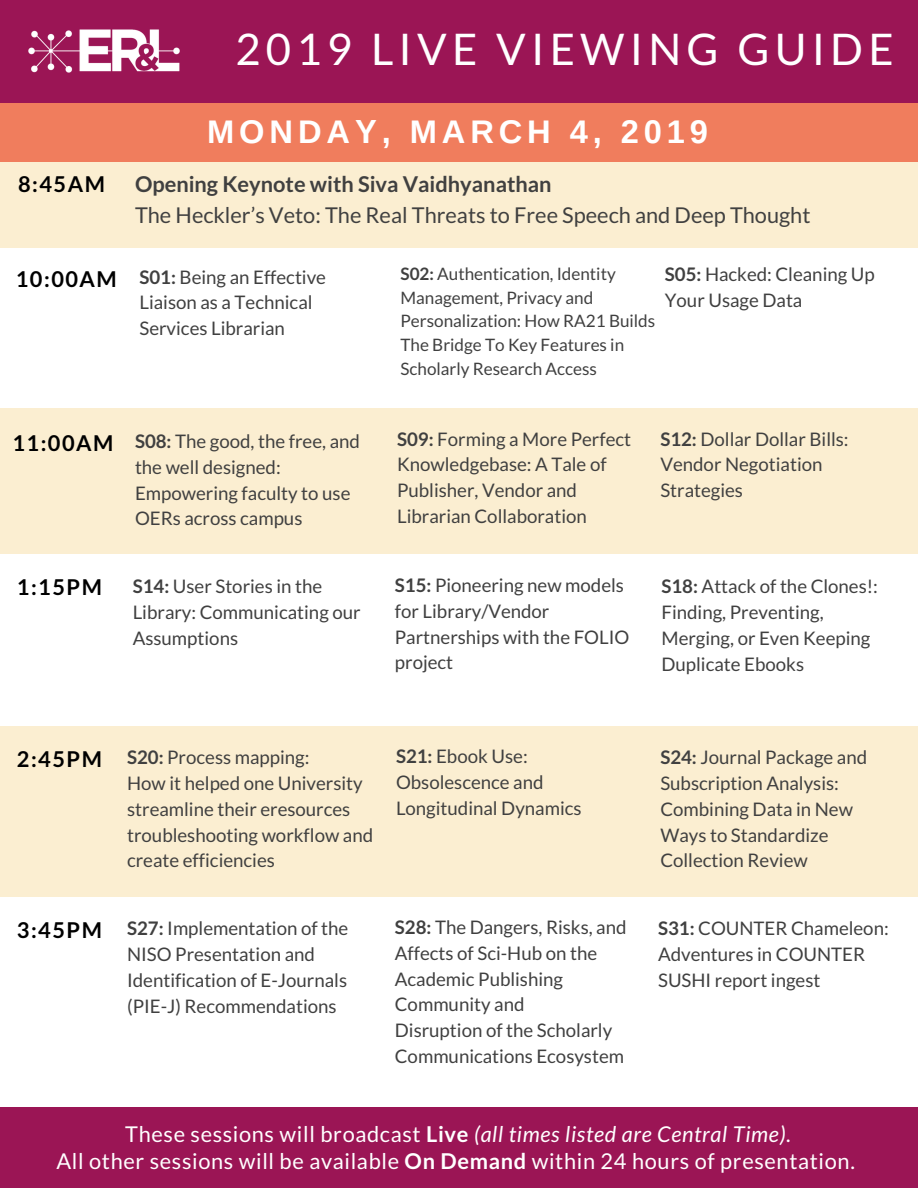
<style>
.page{position:relative;width:918px;height:1188px;background:#fff}
.page>*{position:absolute;margin:0;border:0;box-sizing:border-box;transform-origin:0 0}
.t1{font:43.65px "Lato";letter-spacing:.12em;color:#fff}
.t2{font:700 32.7px "Arimo";letter-spacing:.15em;color:#fff}
.t3{font:21.75px/27px "Lato";letter-spacing:.03em;color:#fff;text-align:center}
.t4{font:21.75px "Lato";color:#404040}
.t5{font:700 21.75px "Lato";color:#404040}
.t6{font:700 21.75px "Lato";letter-spacing:.07em;color:#000}
.t7{font:18.75px/25.8px "Lato";color:#404040}
.t8{font:17.1px/23.7px "Lato";color:#404040}
.s1{font-weight:700;font-size:21.75px;color:#000}
.s2{font-weight:700}
.s3{font-style:italic}
</style>
<div class="page">
<div style="left:0;top:150px;width:918px;height:97px;background:#fbeed1"></div>
<div style="left:0;top:408px;width:918px;height:145px;background:#fbeed1"></div>
<div style="left:0;top:726px;width:918px;height:171px;background:#fbeed1"></div>
<div style="left:0;top:1107px;width:918px;height:81px;background:#9b1555"></div>
<div style="left:0;top:101px;width:918px;height:61px;background:#f07d5d"></div>
<div style="left:0;top:0;width:918px;height:102px;background:#9b1555"></div>
<img style="left:28px;top:29px;width:152px;height:44px">
<h1 class="t1" style="left:235px;top:22px;width:660px">2019 LIVE VIEWING GUIDE</h1>
<h2 class="t2" style="left:207px;top:113px;width:502px">MONDAY, MARCH 4, 2019</h2>
<p class="t6" style="left:18px;top:171px;width:88px">8:45AM</p>
<p class="t5" style="left:135px;top:171px;width:418px">Opening Keynote with Siva Vaidhyanathan</p>
<p class="t4" style="left:135px;top:201px;width:677px">The Heckler’s Veto: The Real Threats to Free Speech and Deep Thought</p>
<p class="t7" style="left:140px;top:263px;width:188px;text-indent:-124px"><span class="s1">10:00AM</span> <span class="s2">S01:</span> Being an Effective<br>Liaison as a Technical<br>Services Librarian</p>
<p class="t8" style="left:400px;top:262px;width:256px"><span class="s2">S02:</span> Authentication, Identity<br>Management, Privacy and<br>Personalization: How RA21 Builds<br>The Bridge To Key Features in<br>Scholarly Research Access</p>
<p class="t7" style="left:665px;top:261px;width:211px"><span class="s2">S05:</span> Hacked: Cleaning Up<br>Your Usage Data</p>
<p class="t6" style="left:12px;top:430px;width:103px">11:00AM</p>
<p class="t7" style="left:135px;top:428px;width:226px"><span class="s2">S08:</span> The good, the free, and the well designed:<br>Empowering faculty to use<br>OERs across campus</p>
<p class="t7" style="left:397px;top:425px;width:235px"><span class="s2">S09:</span> Forming a More Perfect<br>Knowledgebase: A Tale of<br>Publisher, Vendor and<br>Librarian Collaboration</p>
<p class="t7" style="left:660px;top:425px;width:190px"><span class="s2">S12:</span> Dollar Dollar Bills:<br>Vendor Negotiation<br>Strategies</p>
<p class="t6" style="left:17px;top:574px;width:87px">1:15PM</p>
<p class="t7" style="left:133px;top:573px;width:229px"><span class="s2">S14:</span> User Stories in the<br>Library: Communicating our<br>Assumptions</p>
<p class="t7" style="left:395px;top:572px;width:236px"><span class="s2">S15:</span> Pioneering new models for Library/Vendor<br>Partnerships with the FOLIO project</p>
<p class="t7" style="left:662px;top:573px;width:218px"><span class="s2">S18:</span> Attack of the Clones!:<br>Finding, Preventing,<br>Merging, or Even Keeping<br>Duplicate Ebooks</p>
<p class="t7" style="left:127px;top:744px;width:248px;text-indent:-110px"><span class="s1">2:45PM</span> <span class="s2">S20:</span> Process mapping:<br>How it helped one University streamline their eresources troubleshooting workflow and create efficiencies</p>
<p class="t7" style="left:396px;top:743px;width:187px"><span class="s2">S21:</span> Ebook Use:<br>Obsolescence and<br>Longitudinal Dynamics</p>
<p class="t7" style="left:660px;top:744px;width:208px"><span class="s2">S24:</span> Journal Package and<br>Subscription Analysis:<br>Combining Data in New<br>Ways to Standardize<br>Collection Review</p>
<p class="t7" style="left:127px;top:915px;width:223px;text-indent:-110px"><span class="s1">3:45PM</span> <span class="s2">S27:</span> Implementation of the<br>NISO Presentation and<br>Identification of E-Journals (PIE-J) Recommendations</p>
<p class="t7" style="left:395px;top:914px;width:233px"><span class="s2">S28:</span> The Dangers, Risks, and<br>Affects of Sci-Hub on the<br>Academic Publishing<br>Community and<br>Disruption of the Scholarly<br>Communications Ecosystem</p>
<p class="t7" style="left:658px;top:915px;width:232px"><span class="s2">S31:</span> COUNTER Chameleon:<br>Adventures in COUNTER<br>SUSHI report ingest</p>
<p class="t3" style="left:56px;top:1120px;width:800px">These sessions will broadcast <span class="s2">Live</span> <span class="s3">(all times listed are Central Time).<br></span>All other sessions will be available <span class="s2">On Demand</span> within 24 hours of presentation.</p>
</div>
